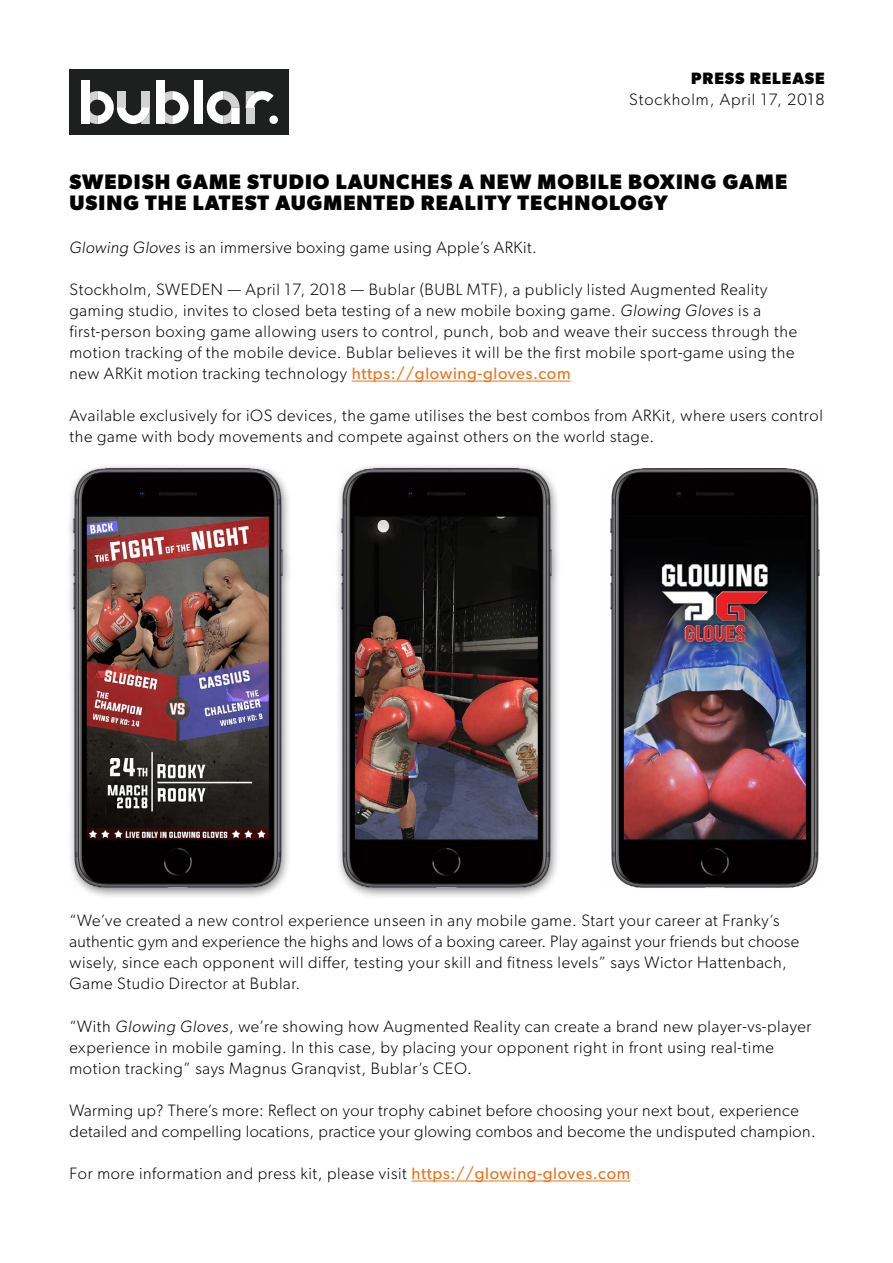
<style>
.page{position:relative;width:893px;height:1263px;background:#fff}
.page>*{position:absolute;margin:0;border:0;box-sizing:border-box;transform-origin:0 0}
.t1{font:700 21px/21px "Gibson";letter-spacing:.05em;color:#000}
.t2{font:300 16.5px/21px "Gibson";letter-spacing:.04em;color:#000}
.t3{font:300 16.5px "Gibson";letter-spacing:.06em;color:#000}
.t4{font:700 16.5px "Gibson";letter-spacing:.06em;color:#000}
.s1{font-style:italic}
.s2{font-weight:400;color:#eb741d}
</style>
<div class="page">
<hr style="left:352px;top:381px;width:218px;height:1px;background:#eb741d">
<hr style="left:411px;top:1181px;width:219px;height:1px;background:#eb741d">
<div style="left:69px;top:69px;width:220px;height:66px;background:#1e1f1f"></div>
<div style="left:269px;top:115px;width:9px;height:9px;background:#fff;border-radius:50%"></div>
<svg style="left:164px;top:91px;width:25px;height:33px"></svg>
<svg style="left:207px;top:91px;width:33px;height:33px"></svg>
<svg style="left:246px;top:91px;width:28px;height:33px"></svg>
<svg style="left:89px;top:91px;width:61px;height:33px"></svg>
<div style="left:81px;top:80px;width:8px;height:44px;background:#fff"></div>
<div style="left:156px;top:80px;width:8px;height:44px;background:#fff"></div>
<div style="left:194px;top:80px;width:8px;height:44px;background:#fff"></div>
<div style="left:66px;top:463px;width:227px;height:437px;background:#000;opacity:.49"></div>
<img style="left:69px;top:468px;width:218px;height:421px">
<div style="left:334px;top:463px;width:227px;height:437px;background:#000;opacity:.49"></div>
<img style="left:338px;top:468px;width:217px;height:421px">
<img style="left:610px;top:468px;width:210px;height:420px">
<p class="t4" style="left:691px;top:69px;width:135px">PRESS RELEASE</p>
<p class="t3" style="left:629px;top:90px;width:197px">Stockholm, April 17, 2018</p>
<p class="t1" style="left:69px;top:171px;width:719px">SWEDISH GAME STUDIO LAUNCHES A NEW MOBILE BOXING GAME<br>USING THE LATEST AUGMENTED REALITY TECHNOLOGY</p>
<p class="t2" style="left:69px;top:236px;width:469px"><span class="s1">Glowing Gloves</span> is an immersive boxing game using Apple’s ARKit.</p>
<p class="t2" style="left:69px;top:278px;width:729px">Stockholm, SWEDEN — April 17, 2018 — Bublar (BUBL MTF), a publicly listed Augmented Reality gaming studio, invites to closed beta testing of a new mobile boxing game. <span class="s1">Glowing Gloves</span> is a first-person boxing game allowing users to control, punch, bob and weave their success through the motion tracking of the mobile device. Bublar believes it will be the first mobile sport-game using the new ARKit motion tracking technology <span class="s2">https://glowing-gloves.com</span></p>
<p class="t2" style="left:69px;top:405px;width:755px">Available exclusively for iOS devices, the game utilises the best combos from ARKit, where users control the game with body movements and compete against others on the world stage.</p>
<p class="t2" style="left:69px;top:910px;width:731px">“We’ve created a new control experience unseen in any mobile game. Start your career at Franky’s authentic gym and experience the highs and lows of a boxing career. Play against your friends but choose wisely, since each opponent will differ, testing your skill and fitness levels” says Wictor Hattenbach, Game Studio Director at Bublar.</p>
<p class="t2" style="left:69px;top:1015px;width:743px">“With <span class="s1">Glowing Gloves</span>, we’re showing how Augmented Reality can create a brand new player-vs-player experience in mobile gaming. In this case, by placing your opponent right in front using real-time motion tracking” says Magnus Granqvist, Bublar’s CEO.</p>
<p class="t2" style="left:69px;top:1099px;width:748px">Warming up? There’s more: Reflect on your trophy cabinet before choosing your next bout, experience detailed and compelling locations, practice your glowing combos and become the undisputed champion.</p>
<p class="t2" style="left:69px;top:1162px;width:562px">For more information and press kit, please visit <span class="s2">https://glowing-gloves.com</span></p>
</div>
